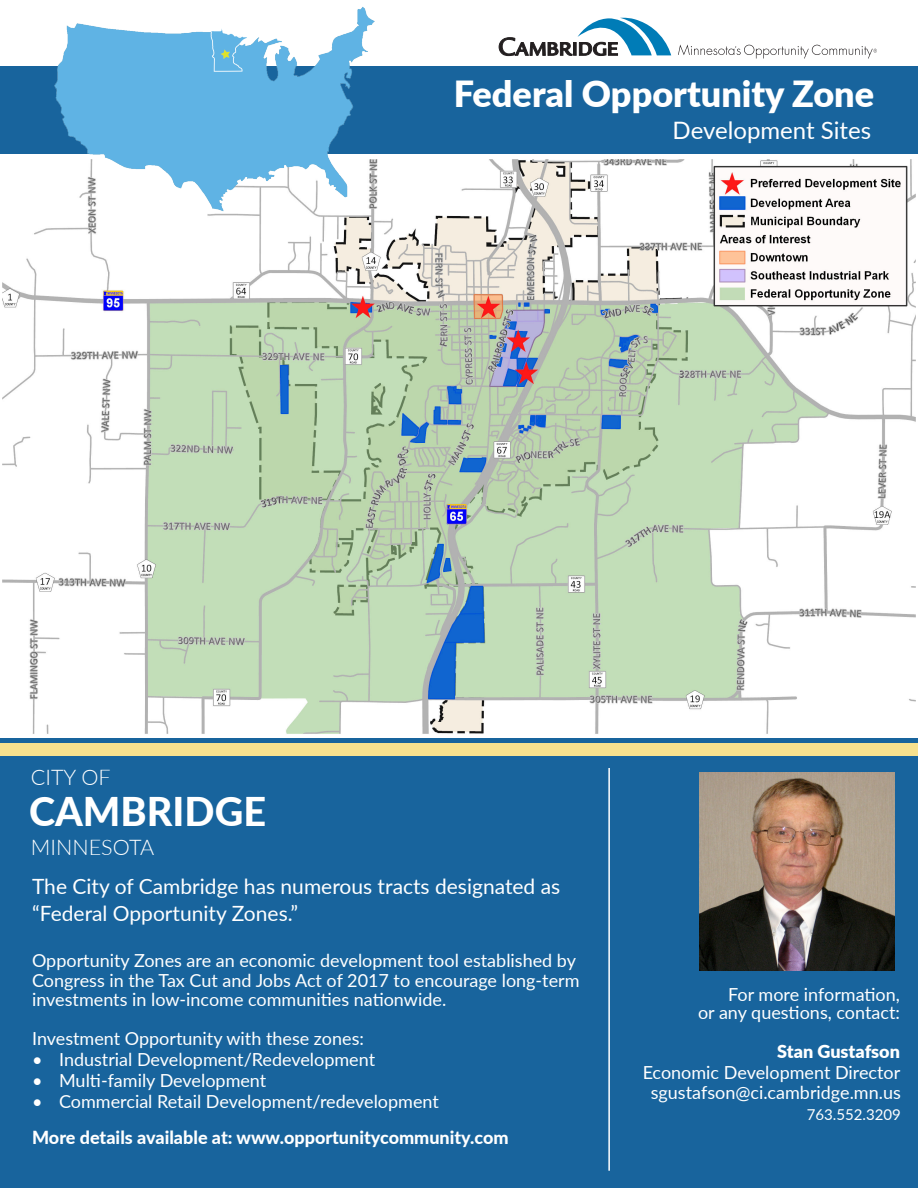
<style>
.page{position:relative;width:918px;height:1188px;background:#fff}
.page>*{position:absolute;margin:0;border:0;box-sizing:border-box;transform-origin:0 0}
.t1{font:800 39.6px "Lato";color:#fff}
.t2{font:900 36px "Lato";color:#fff}
.t3{font:24px "Lato";color:#fff}
.t4{font:300 21.6px "Lato";color:#fff}
.t5{font:21px/27px "Lato";color:#fff}
.t6{font:18px/19.5px "Lato";color:#fff}
.t7{font:800 18px "Lato";color:#fff}
.t8{font:15px "Lato";color:#fff}
.s1{font-weight:900}
</style>
<div class="page">
<img style="left:2px;top:159px;width:914px;height:575px">
<div style="left:0;top:66px;width:918px;height:87px;background:#18649d"></div>
<div style="left:0;top:739px;width:918px;height:449px;background:#18649d"></div>
<svg style="left:499px;top:17px;width:172px;height:39px"></svg>
<svg style="left:678px;top:45px;width:199px;height:13px"></svg>
<div style="left:0;top:743px;width:918px;height:13px;background:#f7e18e"></div>
<hr style="left:608px;top:768px;width:2px;height:403px;background:#fff">
<img style="left:54px;top:7px;width:322px;height:205px">
<img style="left:700px;top:772px;width:194px;height:198px">
<p class="t2" style="left:454px;top:67px;width:422px">Federal Opportunity Zone</p>
<p class="t3" style="left:673px;top:113px;width:200px">Development Sites</p>
<p class="t4" style="left:31px;top:762px;width:81px">CITY OF</p>
<p class="t1" style="left:29px;top:782px;width:239px">CAMBRIDGE</p>
<p class="t4" style="left:31px;top:832px;width:125px">MINNESOTA</p>
<p class="t5" style="left:32px;top:872px;width:530px">The City of Cambridge has numerous tracts designated as “Federal Opportunity Zones.”</p>
<p class="t6" style="left:32px;top:950px;width:549px">Opportunity Zones are an economic development tool established by<br>Congress in the Tax Cut and Jobs Act of 2017 to encourage long-term investments in low-income communities nationwide.</p>
<p class="t6" style="left:32px;top:1028px;width:333px">Investment Opportunity with these zones:</p>
<p class="t6" style="left:32px;top:1049px;width:345px">• Industrial Development/Redevelopment</p>
<p class="t6" style="left:32px;top:1070px;width:236px">• Multi-family Development</p>
<p class="t6" style="left:32px;top:1091px;width:408px">• Commercial Retail Development/redevelopment</p>
<p class="t7" style="left:32px;top:1124px;width:478px">More details available at: www.opportunitycommunity.com</p>
<p class="t6" style="left:728px;top:984px;width:173px">For more information,</p>
<p class="t6" style="left:698px;top:1002px;width:203px">or any questions, contact:</p>
<p class="t6" style="left:643px;top:1040px;width:259px;line-height:21px;text-align:right"><span class="s1">Stan Gustafson<br></span>Economic Development Director</p>
<p class="t6" style="left:651px;top:1082px;width:252px">sgustafson@ci.cambridge.mn.us</p>
<p class="t8" style="left:807px;top:1104px;width:96px">763.552.3209</p>
</div>
